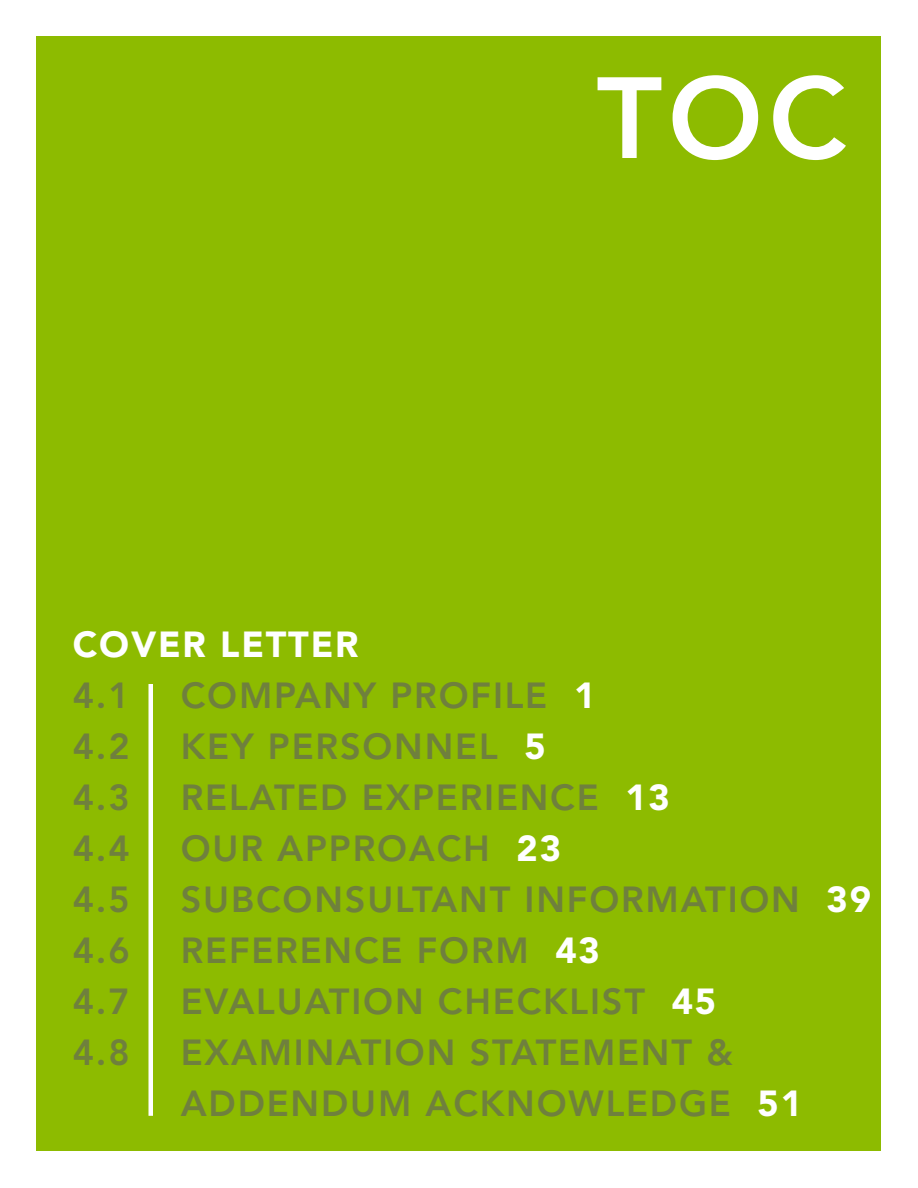
<style>
.page{position:relative;width:918px;height:1188px;background:#fff}
.page>*{position:absolute;margin:0;border:0;box-sizing:border-box;transform-origin:0 0}
.t1{font:800 114px "Avenir LT Pro";color:#fff}
.t2{font:800 36px "Avenir LT Pro";letter-spacing:.05em;color:#6f803d}
.t3{font:900 36px "Avenir LT Pro";letter-spacing:.05em;color:#fff}
.s1{font-weight:900;color:#fff}
</style>
<div class="page">
<div style="left:37px;top:37px;width:844px;height:1114px;background:#8dbb00"></div>
<div style="left:148px;top:684px;width:5px;height:432px;background:#fff"></div>
<p class="t1" style="left:597px;top:51px;width:251px">TOC</p>
<p class="t3" style="left:73px;top:623px;width:287px">COVER LETTER</p>
<p class="t2" style="left:73px;top:674px;width:58px">4.1</p>
<p class="t2" style="left:181px;top:674px;width:416px">COMPANY PROFILE <span class="s1">1</span></p>
<p class="t2" style="left:73px;top:725px;width:58px">4.2</p>
<p class="t2" style="left:181px;top:725px;width:366px">KEY PERSONNEL <span class="s1">5</span></p>
<p class="t2" style="left:73px;top:776px;width:58px">4.3</p>
<p class="t2" style="left:181px;top:776px;width:491px">RELATED EXPERIENCE <span class="s1">13</span></p>
<p class="t2" style="left:73px;top:827px;width:58px">4.4</p>
<p class="t2" style="left:181px;top:827px;width:382px">OUR APPROACH <span class="s1">23</span></p>
<p class="t2" style="left:73px;top:878px;width:58px">4.5</p>
<p class="t2" style="left:181px;top:878px;width:692px">SUBCONSULTANT INFORMATION <span class="s1">39</span></p>
<p class="t2" style="left:73px;top:929px;width:58px">4.6</p>
<p class="t2" style="left:181px;top:929px;width:421px">REFERENCE FORM <span class="s1">43</span></p>
<p class="t2" style="left:73px;top:980px;width:58px">4.7</p>
<p class="t2" style="left:181px;top:980px;width:537px">EVALUATION CHECKLIST <span class="s1">45</span></p>
<p class="t2" style="left:73px;top:1031px;width:58px">4.8</p>
<p class="t2" style="left:181px;top:1031px;width:554px">EXAMINATION STATEMENT &amp;</p>
<p class="t2" style="left:181px;top:1082px;width:623px">ADDENDUM ACKNOWLEDGE <span class="s1">51</span></p>
</div>
